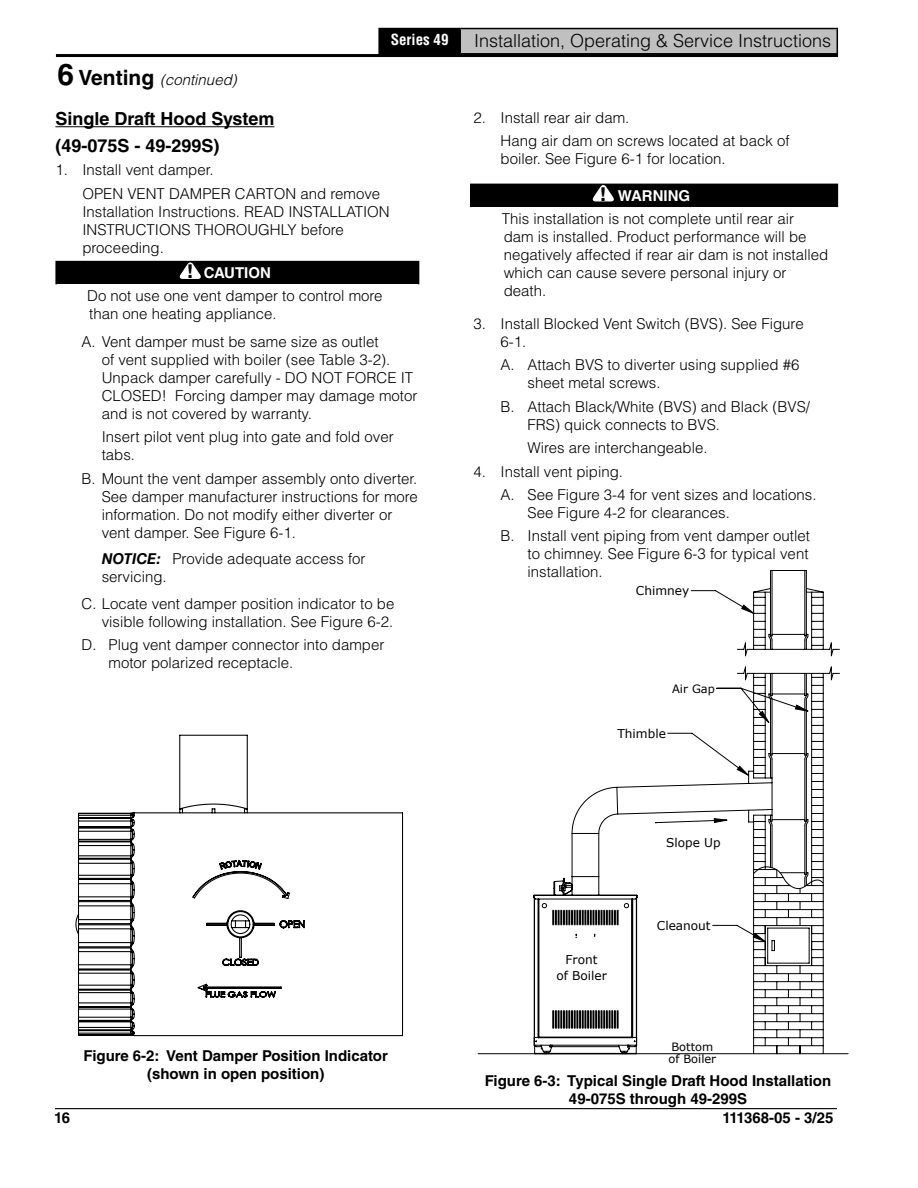
<style>
.page{position:relative;width:918px;height:1188px;background:#fff}
.page>*{position:absolute;margin:0;border:0;box-sizing:border-box;transform-origin:0 0}
.t1{font:900 condensed 18.15px "Helvetica LT Std";color:#000}
.t2{font:300 18px "Helvetica LT Std";color:#000}
.t3{font:700 18px/27px "Helvetica LT Std";color:#000}
.t4{font:300 15px/18px "Helvetica LT Std";color:#000}
.t5{font:700 15px/18px "Helvetica LT Std";color:#000;text-align:center}
.t6{font:italic 300 15px "Helvetica LT Std";color:#000}
.t7{font:700 15px "Helvetica LT Std";color:#fff}
.t8{font:700 condensed 15px "Helvetica LT Std";color:#fff}
.t9{font:12.15px/16px "Verdana";color:#000;text-align:center}
.t10{font:11.4px/12.6px "Verdana";color:#000}
.s1{font-weight:700;font-style:normal;font-size:30px}
.s2{font-weight:700;font-style:normal;font-size:21px}
.s3{font-weight:700;font-style:italic}
</style>
<div class="page">
<div style="left:379px;top:29px;width:81px;height:25px;background:#000"></div>
<div style="left:460px;top:29px;width:377px;height:25px;background:#c0c0c0"></div>
<hr style="left:378px;top:28px;width:82px;height:1px;background:#000">
<hr style="left:378px;top:29px;width:2px;height:24px;background:#000">
<hr style="left:460px;top:28px;width:378px;height:1px;background:#000">
<hr style="left:459px;top:29px;width:2px;height:24px;background:#000">
<svg style="left:837px;top:29px;width:1px;height:24px"></svg>
<hr style="left:378px;top:53px;width:82px;height:2px;background:#000">
<hr style="left:460px;top:53px;width:378px;height:2px;background:#000">
<hr style="left:55px;top:1108px;width:782px;height:1px;background:#000">
<hr style="left:56px;top:54px;width:782px;height:3px;background:#000">
<div style="left:471px;top:184px;width:366px;height:23px;background:#000"></div>
<hr style="left:470px;top:184px;width:368px;height:1px;background:#000">
<hr style="left:470px;top:185px;width:2px;height:22px;background:#000">
<svg style="left:837px;top:185px;width:1px;height:22px"></svg>
<svg style="left:592px;top:185px;width:22px;height:16px"></svg>
<svg style="left:75px;top:734px;width:329px;height:303px"></svg>
<div style="left:56px;top:262px;width:363px;height:22px;background:#000"></div>
<hr style="left:55px;top:261px;width:364px;height:1px;background:#000">
<hr style="left:55px;top:262px;width:2px;height:22px;background:#000">
<svg style="left:179px;top:262px;width:22px;height:17px"></svg>
<hr style="left:55px;top:126px;width:219px;height:1px;background:#000">
<svg style="left:477px;top:570px;width:372px;height:485px"></svg>
<svg style="left:655px;top:590px;width:154px;height:353px"></svg>
<p class="t6" style="left:58px;top:70px;width:181px"><span class="s1">6</span> <span class="s2">Venting</span> (continued)</p>
<p class="t8" style="left:391px;top:30px;width:59px">Series 49</p>
<p class="t2" style="left:474px;top:30px;width:359px">Installation, Operating &amp; Service Instructions</p>
<p class="t3" style="left:55px;top:105px;width:220px">Single Draft Hood System (49-075S - 49-299S)</p>
<p class="t4" style="left:82px;top:158px;width:299px;line-height:23.4px;text-indent:-27px">1. Install vent damper.<br>OPEN VENT DAMPER CARTON and remove</p>
<p class="t4" style="left:82px;top:202px;width:309px">Installation Instructions. READ INSTALLATION<br>INSTRUCTIONS THOROUGHLY before proceeding.</p>
<p class="t1" style="left:187px;top:260px;width:8px">!</p>
<p class="t7" style="left:204px;top:264px;width:68px">CAUTION</p>
<p class="t4" style="left:87px;top:287px;width:297px">Do not use one vent damper to control more than one heating appliance.</p>
<p class="t4" style="left:102px;top:332px;width:317px;text-indent:-20px">A. Vent damper must be same size as outlet<br>of vent supplied with boiler (see Table 3-2).<br>Unpack damper carefully - DO NOT FORCE IT CLOSED! Forcing damper may damage motor and is not covered by warranty.</p>
<p class="t4" style="left:102px;top:428px;width:294px">Insert pilot vent plug into gate and fold over tabs.</p>
<p class="t4" style="left:102px;top:469px;width:318px;text-indent:-20px">B. Mount the vent damper assembly onto diverter.<br>See damper manufacturer instructions for more information. Do not modify either diverter or vent damper. See Figure 6-1.</p>
<p class="t4" style="left:102px;top:550px;width:265px"><span class="s3">NOTICE:</span> Provide adequate access for servicing.</p>
<p class="t4" style="left:82px;top:595px;width:314px;text-align:right">C. Locate vent damper position indicator to be visible following installation. See Figure 6-2.</p>
<p class="t4" style="left:109px;top:636px;width:277px;text-indent:-27px">D. Plug vent damper connector into damper motor polarized receptacle.</p>
<p class="t5" style="left:54px;top:1109px;width:18px">16</p>
<p class="t5" style="left:84px;top:1046px;width:306px">Figure 6-2: Vent Damper Position Indicator (shown in open position)</p>
<p class="t4" style="left:501px;top:106px;width:291px;line-height:23.4px;text-indent:-27px">2. Install rear air dam.<br>Hang air dam on screws located at back of</p>
<p class="t4" style="left:501px;top:150px;width:227px">boiler. See Figure 6-1 for location.</p>
<p class="t1" style="left:600px;top:183px;width:8px">!</p>
<p class="t7" style="left:618px;top:187px;width:74px">WARNING</p>
<p class="t4" style="left:502px;top:209px;width:328px">This installation is not complete until rear air<br>dam is installed. Product performance will be negatively affected if rear air dam is not installed which can cause severe personal injury or death.</p>
<p class="t4" style="left:501px;top:314px;width:305px;text-indent:-27px">3. Install Blocked Vent Switch (BVS). See Figure<br>6-1.</p>
<p class="t4" style="left:528px;top:356px;width:274px;text-indent:-27px">A. Attach BVS to diverter using supplied #6 sheet metal screws.</p>
<p class="t4" style="left:528px;top:397px;width:284px;text-indent:-27px">B. Attach Black/White (BVS) and Black (BVS/<br>FRS) quick connects to BVS.</p>
<p class="t4" style="left:528px;top:439px;width:182px">Wires are interchangeable.</p>
<p class="t4" style="left:501px;top:459px;width:318px;line-height:23.4px;text-indent:-27px">4. Install vent piping.<br>A. See Figure 3-4 for vent sizes and locations.</p>
<p class="t4" style="left:501px;top:501px;width:311px;line-height:23.4px;text-indent:27px">See Figure 4-2 for clearances.<br>B. Install vent piping from vent damper outlet</p>
<p class="t4" style="left:528px;top:545px;width:282px">to chimney. See Figure 6-3 for typical vent installation.</p>
<p class="t9" style="left:636px;top:583px;width:55px">Chimney</p>
<p class="t10" style="left:672px;top:683px;width:44px">Air Gap</p>
<p class="t9" style="left:617px;top:725px;width:50px">Thimble</p>
<p class="t9" style="left:666px;top:835px;width:56px">Slope Up</p>
<p class="t9" style="left:556px;top:952px;width:52px">Front<br>of Boiler</p>
<p class="t9" style="left:657px;top:918px;width:55px">Cleanout</p>
<p class="t10" style="left:668px;top:1040px;width:49px">Bottom of Boiler</p>
<p class="t5" style="left:485px;top:1072px;width:348px">Figure 6-3: Typical Single Draft Hood Installation<br>49-075S through 49-299S</p>
<p class="t5" style="left:723px;top:1109px;width:112px">111368-05 - 3/25</p>
</div>
